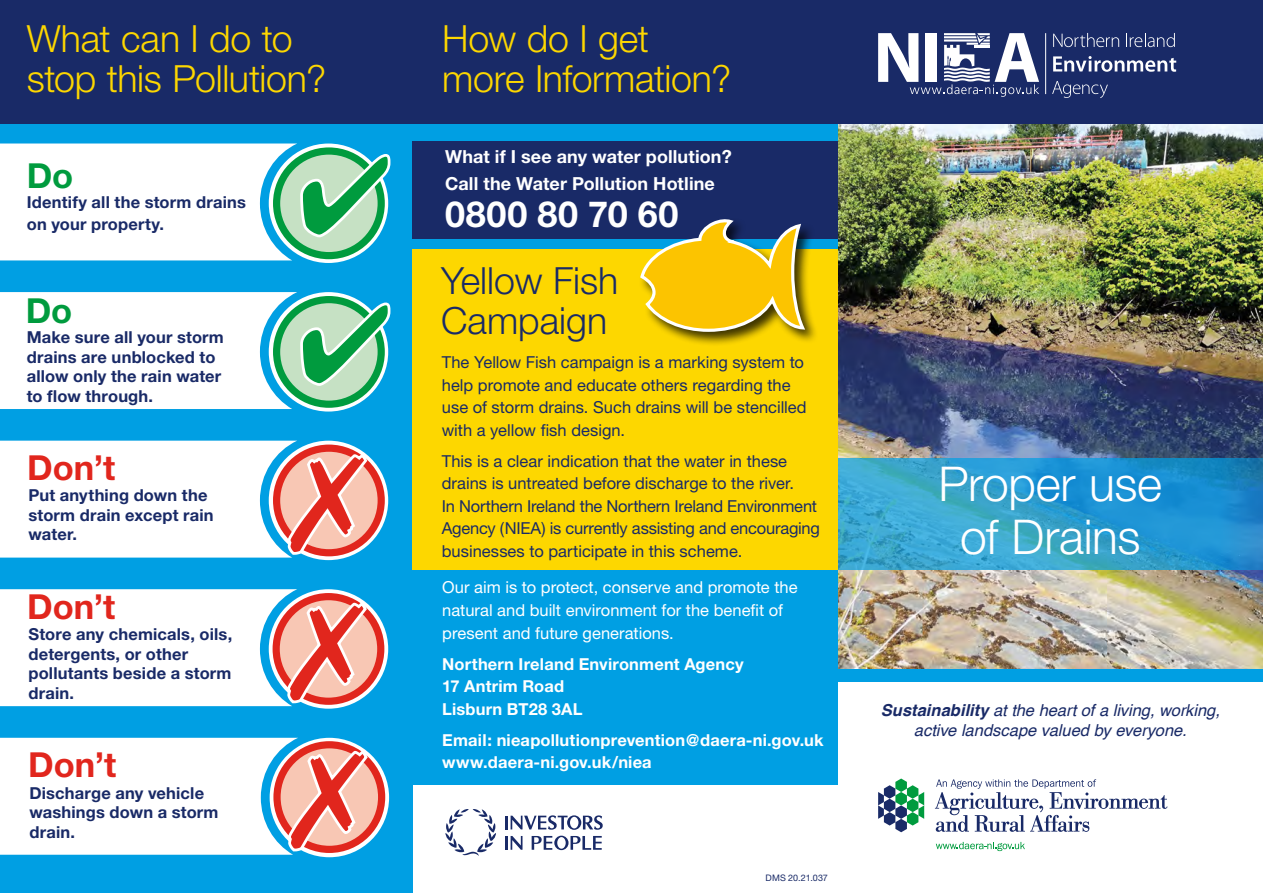
<style>
.page{position:relative;width:1263px;height:893px;background:#fff}
.page>*{position:absolute;margin:0;border:0;box-sizing:border-box;transform-origin:0 0}
.t1{font:300 48px/52.5px "Helvetica Neue";letter-spacing:-.01em;color:#fff;text-align:center}
.t2{font:300 37.5px/40.5px "Helvetica Neue";letter-spacing:-.005em;color:#fdd700}
.t3{font:300 37.5px/40.5px "Helvetica Neue";color:#192a67}
.t4{font:700 36px "Helvetica Neue";letter-spacing:.02em;color:#fff}
.t5{font:700 34.5px "Helvetica Neue";color:#e1261d}
.t6{font:700 34.5px "Helvetica Neue";color:#009b3e}
.t7{font:700 18px "Helvetica Neue";letter-spacing:.005em;color:#fff}
.t8{font:16.5px/22.5px "Helvetica Neue";color:#192a67}
.t9{font:700 16.5px/19.5px "Helvetica Neue";letter-spacing:.01em;color:#192a67}
.t10{font:700 16.5px/22.5px "Helvetica Neue";letter-spacing:.01em;color:#fff}
.t11{font:16.5px/22.5px "Helvetica Neue";color:#fff}
.t12{font:italic 16.5px/19.8px "Helvetica";letter-spacing:-.005em;color:#192a67;text-align:center}
.t13{font:9px "Helvetica Neue";letter-spacing:.005em;color:#192a67}
.s1{font-weight:700}
</style>
<div class="page">
<img style="left:838px;top:123px;width:425px;height:546px">
<div style="left:412px;top:0;width:426px;height:785px;background:#009fe3"></div>
<div style="left:0;top:0;width:412px;height:893px;background:#009fe3"></div>
<div style="left:412px;top:141px;width:426px;height:98px;background:#192a67"></div>
<div style="left:0;top:0;width:1263px;height:123px;background:#192a67"></div>
<hr style="left:1045px;top:33px;width:1px;height:61px;background:#fff">
<svg style="left:1052px;top:81px;width:56px;height:17px"></svg>
<svg style="left:1053px;top:33px;width:66px;height:14px"></svg>
<svg style="left:1126px;top:33px;width:49px;height:14px"></svg>
<svg style="left:1053px;top:56px;width:123px;height:16px"></svg>
<svg style="left:878px;top:33px;width:161px;height:64px"></svg>
<svg style="left:878px;top:778px;width:46px;height:54px"></svg>
<svg style="left:936px;top:842px;width:89px;height:9px"></svg>
<svg style="left:935px;top:779px;width:232px;height:53px"></svg>
<hr style="left:505px;top:836px;width:3px;height:14px;background:#192a67">
<svg style="left:511px;top:836px;width:11px;height:14px"></svg>
<svg style="left:532px;top:836px;width:70px;height:14px"></svg>
<svg style="left:505px;top:815px;width:98px;height:15px"></svg>
<svg style="left:445px;top:809px;width:51px;height:47px"></svg>
<svg style="left:838px;top:459px;width:425px;height:111px;background:#2d9cce"></svg>
<div style="left:838px;top:669px;width:425px;height:12px;background:#009fe3"></div>
<div style="left:412px;top:249px;width:426px;height:321px;background:#fdd700"></div>
<div style="left:638px;top:217px;width:181px;height:130px;background:#000;opacity:.75"></div>
<svg style="left:638px;top:220px;width:170px;height:113px"></svg>
<svg style="left:0;top:292px;width:391px;height:117px;background:#d0ece4"></svg>
<svg style="left:0;top:144px;width:391px;height:116px;background:#d0ece3"></svg>
<svg style="left:269px;top:441px;width:119px;height:119px"></svg>
<svg style="left:277px;top:448px;width:104px;height:105px"></svg>
<div style="left:273px;top:445px;width:112px;height:111px;border:7px solid #e1261d;border-radius:50%"></div>
<svg style="left:0;top:441px;width:369px;height:117px;background:#f2e3e2"></svg>
<svg style="left:269px;top:589px;width:119px;height:120px"></svg>
<svg style="left:276px;top:597px;width:105px;height:104px"></svg>
<div style="left:273px;top:593px;width:111px;height:112px;border:7px solid #e1261d;border-radius:50%"></div>
<svg style="left:0;top:589px;width:368px;height:117px;background:#f2e2e2"></svg>
<svg style="left:270px;top:738px;width:119px;height:119px"></svg>
<svg style="left:277px;top:745px;width:105px;height:104px"></svg>
<div style="left:273px;top:741px;width:112px;height:112px;border:7px solid #e1261d;border-radius:50%"></div>
<svg style="left:0;top:738px;width:369px;height:117px;background:#f2e3e2"></svg>
<p class="t2" style="left:27px;top:17px;width:301px">What can I do to stop this Pollution?</p>
<p class="t6" style="left:27px;top:154px;width:48px">Do</p>
<p class="t9" style="left:27px;top:190px;width:221px;line-height:22.5px">Identify all the storm drains on your property.</p>
<p class="t6" style="left:26px;top:289px;width:48px">Do</p>
<p class="t9" style="left:27px;top:327px;width:199px">Make sure all your storm drains are unblocked to allow only the rain water to flow through.</p>
<p class="t5" style="left:27px;top:446px;width:90px">Don’t</p>
<p class="t9" style="left:28px;top:485px;width:187px">Put anything down the storm drain except rain water.</p>
<p class="t5" style="left:27px;top:585px;width:90px">Don’t</p>
<p class="t9" style="left:28px;top:624px;width:205px">Store any chemicals, oils, detergents, or other pollutants beside a storm drain.</p>
<p class="t5" style="left:28px;top:744px;width:90px">Don’t</p>
<p class="t9" style="left:29px;top:782px;width:191px">Discharge any vehicle washings down a storm drain.</p>
<p class="t2" style="left:442px;top:17px;width:291px">How do I get more Information?</p>
<p class="t7" style="left:445px;top:145px;width:288px">What if I see any water pollution?</p>
<p class="t7" style="left:445px;top:172px;width:271px">Call the Water Pollution Hotline</p>
<p class="t4" style="left:445px;top:192px;width:235px">0800 80 70 60</p>
<p class="t3" style="left:441px;top:259px;width:179px">Yellow Fish<br>Campaign</p>
<p class="t8" style="left:442px;top:351px;width:366px">The Yellow Fish campaign is a marking system to help promote and educate others regarding the use of storm drains. Such drains will be stencilled with a yellow fish design.</p>
<p class="t8" style="left:442px;top:449px;width:380px">This is a clear indication that the water in these drains is untreated before discharge to the river.<br>In Northern Ireland the Northern Ireland Environment Agency (NIEA) is currently assisting and encouraging businesses to participate in this scheme.</p>
<p class="t11" style="left:442px;top:576px;width:357px">Our aim is to protect, conserve and promote the natural and built environment for the benefit of present and future generations.</p>
<p class="t10" style="left:442px;top:652px;width:303px">Northern Ireland Environment Agency<br>17 Antrim Road<br>Lisburn BT28 3AL</p>
<p class="t10" style="left:442px;top:728px;width:383px">Email: nieapollutionprevention@daera-ni.gov.uk www.daera-ni.gov.uk/niea</p>
<p class="t13" style="left:766px;top:873px;width:64px">DMS 20.21.037</p>
<p class="t1" style="left:938px;top:457px;width:225px">Proper use of Drains</p>
<p class="t12" style="left:881px;top:701px;width:341px"><span class="s1">Sustainability</span> at the heart of a living, working, active landscape valued by everyone.</p>
</div>
